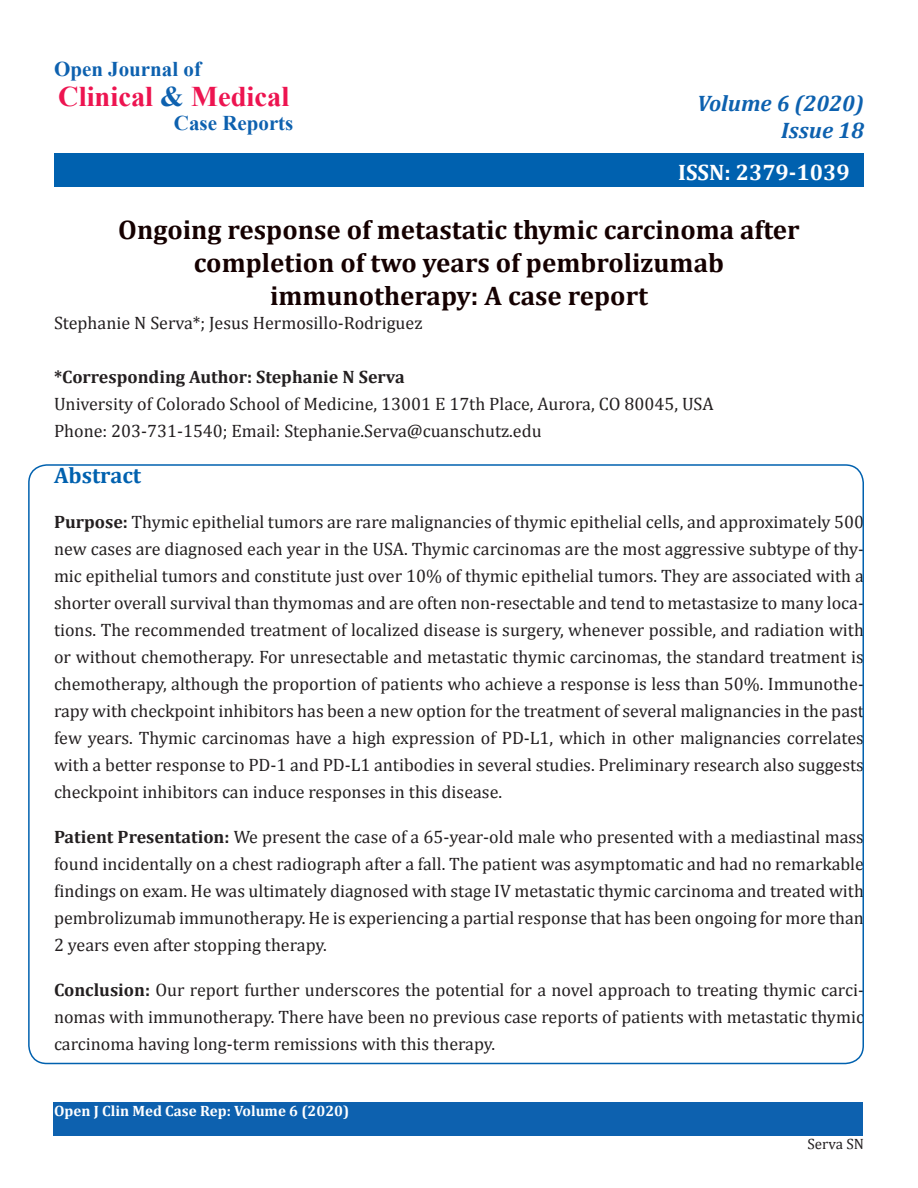
<style>
.page{position:relative;width:918px;height:1188px;background:#fff}
.page>*{position:absolute;margin:0;border:0;box-sizing:border-box;transform-origin:0 0}
.t1{font:700 28.5px "Times New Roman";color:#ed1450}
.t2{font:700 27px/33px "Cambria";color:#150000;text-align:center}
.t3{font:italic 700 22.5px "Cambria";color:#0d61af}
.t4{font:700 22.5px "Cambria";color:#fff}
.t5{font:700 22.5px "Cambria";color:#0061af}
.t6{font:700 21px "Times New Roman";color:#0d61af}
.t7{font:18px/27px "Cambria";color:#231f20;text-align:justify}
.t8{font:700 18px "Cambria";color:#231f20}
.t9{font:700 15px "Cambria";color:#fff}
.t10{font:15px "Cambria";color:#231f20}
.s1{color:#0d61af}
.s2{font-weight:700}
</style>
<div class="page">
<div style="left:54px;top:153px;width:810px;height:34px;background:#0061af"></div>
<div style="left:53px;top:1102px;width:810px;height:34px;background:#0d61af"></div>
<p class="t6" style="left:54px;top:54px;width:149px">Open Journal of</p>
<p class="t1" style="left:58px;top:76px;width:233px">Clinical <span class="s1">&amp;</span> Medical</p>
<p class="t6" style="left:174px;top:108px;width:121px">Case Reports</p>
<p class="t3" style="left:697px;top:88px;width:168px">Volume 6 (2020)</p>
<p class="t3" style="left:781px;top:115px;width:84px">Issue 18</p>
<p class="t4" style="left:678px;top:156px;width:173px">ISSN: 2379-1039</p>
<p class="t2" style="left:118px;top:212px;width:683px">Ongoing response of metastatic thymic carcinoma after completion of two years of pembrolizumab</p>
<p class="t2" style="left:270px;top:278px;width:379px">immunotherapy: A case report</p>
<p class="t7" style="left:54px;top:309px;width:370px">Stephanie N Serva*; Jesus Hermosillo-Rodriguez</p>
<p class="t8" style="left:54px;top:364px;width:352px">*Corresponding Author: Stephanie N Serva</p>
<p class="t7" style="left:54px;top:390px;width:661px">University of Colorado School of Medicine, 13001 E 17th Place, Aurora, CO 80045, USA</p>
<p class="t7" style="left:54px;top:417px;width:489px">Phone: 203-731-1540; Email: Stephanie.Serva@cuanschutz.edu</p>
<p class="t5" style="left:54px;top:460px;width:89px">Abstract</p>
<p class="t7" style="left:54px;top:509px;width:812px"><span class="s2">Purpose:</span> Thymic epithelial tumors are rare malignancies of thymic epithelial cells, and approximately 500 new cases are diagnosed each year in the USA. Thymic carcinomas are the most aggressive subtype of thy&shy;mic epithelial tumors and constitute just over 10% of thymic epithelial tumors. They are associated with a shorter overall survival than thymomas and are often non-resectable and tend to metastasize to many loca&shy;tions. The recommended treatment of localized disease is surgery, whenever possible, and radiation with or without chemotherapy. For unresectable and metastatic thymic carcinomas, the standard treatment is chemotherapy, although the proportion of patients who achieve a response is less than 50%. Immunothe&shy;rapy with checkpoint inhibitors has been a new option for the treatment of several malignancies in the past few years. Thymic carcinomas have a high expression of PD-L1, which in other malignancies correlates with a better response to PD-1 and PD-L1 antibodies in several studies. Preliminary research also suggests checkpoint inhibitors can induce responses in this disease.</p>
<p class="t7" style="left:54px;top:824px;width:811px"><span class="s2">Patient Presentation:</span> We present the case of a 65-year-old male who presented with a mediastinal mass found incidentally on a chest radiograph after a fall. The patient was asymptomatic and had no remarkable findings on exam. He was ultimately diagnosed with stage IV metastatic thymic carcinoma and treated with pembrolizumab immunotherapy. He is experiencing a partial response that has been ongoing for more than 2 years even after stopping therapy.</p>
<p class="t7" style="left:54px;top:977px;width:811px"><span class="s2">Conclusion:</span> Our report further underscores the potential for a novel approach to treating thymic carci&shy;nomas with immunotherapy. There have been no previous case reports of patients with metastatic thymic carcinoma having long-term remissions with this therapy.</p>
<p class="t9" style="left:54px;top:1100px;width:297px">Open J Clin Med Case Rep: Volume 6 (2020)</p>
<p class="t10" style="left:808px;top:1135px;width:58px">Serva SN</p>
</div>
